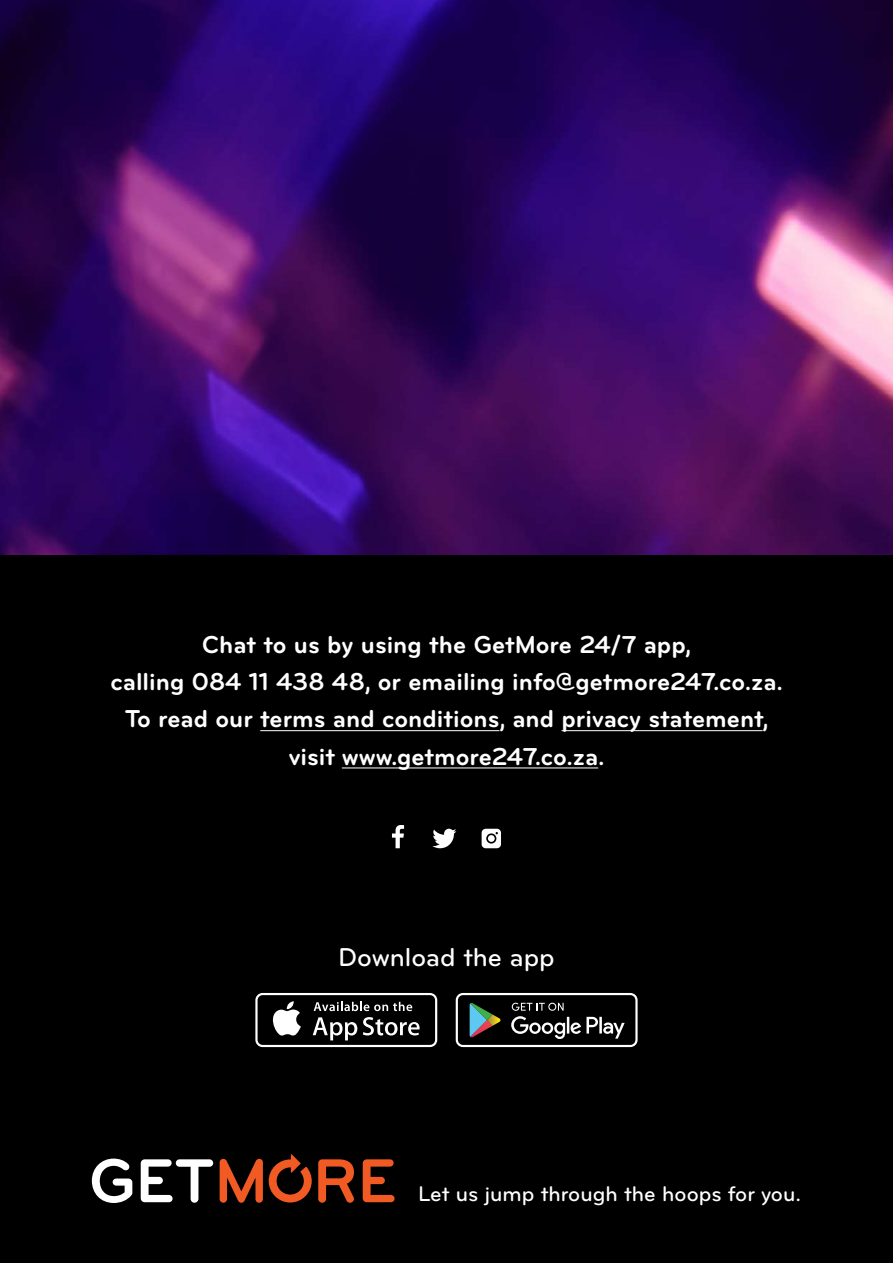
<style>
.page{position:relative;width:893px;height:1263px;background:#fff}
.page>*{position:absolute;margin:0;border:0;box-sizing:border-box;transform-origin:0 0}
.t1{font:500 26.85px "Bryant Pro";color:#fff}
.t2{font:700 25.5px/37.3px "Bryant";color:#fff;text-align:center}
.t3{font:500 21.9px "Bryant";color:#fff}
</style>
<div class="page">
<div style="left:0;top:555px;width:893px;height:708px;background:#000"></div>
<img style="left:0;top:0;width:893px;height:555px">
<div style="left:456px;top:993px;width:182px;height:54px;border:2px solid #fff;border-radius:6px"></div>
<svg style="left:511px;top:1003px;width:114px;height:36px"></svg>
<svg style="left:470px;top:1003px;width:31px;height:34px"></svg>
<div style="left:255px;top:993px;width:182px;height:54px;border:2px solid #fff;border-radius:6px"></div>
<svg style="left:314px;top:1002px;width:98px;height:9px"></svg>
<svg style="left:272px;top:1001px;width:29px;height:35px"></svg>
<svg style="left:313px;top:1017px;width:44px;height:23px"></svg>
<svg style="left:363px;top:1017px;width:57px;height:18px"></svg>
<svg style="left:92px;top:1158px;width:121px;height:45px"></svg>
<svg style="left:220px;top:1154px;width:175px;height:49px"></svg>
<hr style="left:260px;top:730px;width:239px;height:1px;background:#fff">
<hr style="left:562px;top:730px;width:201px;height:1px;background:#fff">
<hr style="left:342px;top:768px;width:256px;height:1px;background:#fff">
<svg style="left:432px;top:829px;width:24px;height:19px"></svg>
<svg style="left:392px;top:825px;width:12px;height:23px"></svg>
<svg style="left:482px;top:829px;width:19px;height:19px"></svg>
<p class="t2" style="left:111px;top:626px;width:674px">Chat to us by using the GetMore 24/7 app,<br>calling 084 11 438 48, or emailing info@getmore247.co.za.<br>To read our terms and conditions, and privacy statement, visit www.getmore247.co.za.</p>
<p class="t1" style="left:338px;top:941px;width:218px">Download the app</p>
<p class="t3" style="left:418px;top:1181px;width:385px">Let us jump through the hoops for you.</p>
</div>
